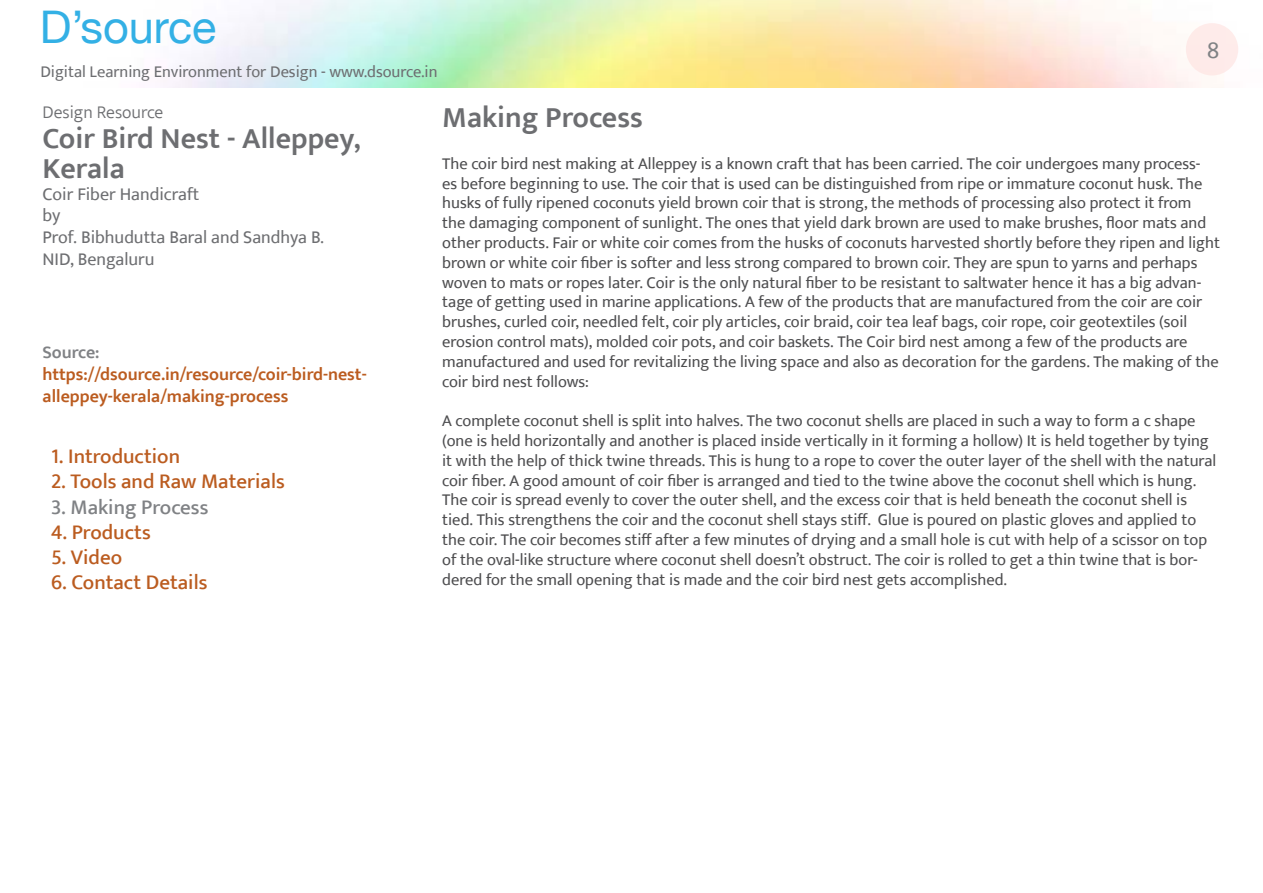
<style>
.page{position:relative;width:1263px;height:893px;background:#fff}
.page>*{position:absolute;margin:0;border:0;box-sizing:border-box;transform-origin:0 0}
.t1{font:45px "Helvetica Neue";color:#33b0e5}
.t2{font:600 30px/30px "Ek Mukta";color:#6d6e71}
.t3{font:24px "Ek Mukta";color:#808285}
.t4{font:500 21px "Ek Mukta";color:#bb5c20}
.t5{font:500 21px "Ek Mukta";color:#808285}
.t6{font:600 18px/21.6px "Ek Mukta";color:#bb5c20}
.t7{font:18px/21.6px "Ek Mukta";color:#6d6e71}
.t8{font:300 18px "Ek Mukta";color:#6d6e71}
.t9{font:600 18px "Ek Mukta";color:#808285}
.t10{font:16.5px/19.8px "Ek Mukta";color:#4d4d4f}
.t11{font:16.5px "Ek Mukta";color:#6d6e71}
</style>
<div class="page">
<div style="left:1186px;top:23px;width:52px;height:52px;background:#feebea;border-radius:50%"></div>
<h1 class="t1" style="left:40px;top:0;width:178px">D’source</h1>
<p class="t11" style="left:40px;top:62px;width:399px">Digital Learning Environment for Design - www.dsource.in</p>
<h3 class="t3" style="left:1207px;top:35px;width:14px">8</h3>
<p class="t8" style="left:43px;top:101px;width:122px">Design Resource</p>
<h2 class="t2" style="left:43px;top:123px;width:320px">Coir Bird Nest - Alleppey,<br>Kerala</h2>
<p class="t7" style="left:43px;top:183px;width:283px">Coir Fiber Handicraft<br>by<br>Prof. Bibhudutta Baral and Sandhya B.<br>NID, Bengaluru</p>
<p class="t9" style="left:43px;top:342px;width:59px">Source:</p>
<p class="t6" style="left:43px;top:363px;width:326px">https://dsource.in/resource/coir-bird-nest&shy;alleppey-kerala/making-process</p>
<p class="t4" style="left:51px;top:444px;width:131px">1. Introduction</p>
<p class="t4" style="left:51px;top:469px;width:235px">2. Tools and Raw Materials</p>
<p class="t5" style="left:51px;top:494px;width:159px">3. Making Process</p>
<p class="t4" style="left:51px;top:519px;width:101px">4. Products</p>
<p class="t4" style="left:51px;top:544px;width:73px">5. Video</p>
<p class="t4" style="left:51px;top:570px;width:158px">6. Contact Details</p>
<h2 class="t2" style="left:442px;top:102px;width:202px">Making Process</h2>
<p class="t10" style="left:442px;top:153px;width:779px">The coir bird nest making at Alleppey is a known craft that has been carried. The coir undergoes many process-<br>es before beginning to use. The coir that is used can be distinguished from ripe or immature coconut husk. The husks of fully ripened coconuts yield brown coir that is strong, the methods of processing also protect it from<br>the damaging component of sunlight. The ones that yield dark brown are used to make brushes, floor mats and other products. Fair or white coir comes from the husks of coconuts harvested shortly before they ripen and light brown or white coir fiber is softer and less strong compared to brown coir. They are spun to yarns and perhaps woven to mats or ropes later. Coir is the only natural fiber to be resistant to saltwater hence it has a big advan&shy;tage of getting used in marine applications. A few of the products that are manufactured from the coir are coir brushes, curled coir, needled felt, coir ply articles, coir braid, coir tea leaf bags, coir rope, coir geotextiles (soil erosion control mats), molded coir pots, and coir baskets. The Coir bird nest among a few of the products are manufactured and used for revitalizing the living space and also as decoration for the gardens. The making of the coir bird nest follows:</p>
<p class="t10" style="left:442px;top:411px;width:776px">A complete coconut shell is split into halves. The two coconut shells are placed in such a way to form a c shape (one is held horizontally and another is placed inside vertically in it forming a hollow) It is held together by tying it with the help of thick twine threads. This is hung to a rope to cover the outer layer of the shell with the natural coir fiber. A good amount of coir fiber is arranged and tied to the twine above the coconut shell which is hung.<br>The coir is spread evenly to cover the outer shell, and the excess coir that is held beneath the coconut shell is tied. This strengthens the coir and the coconut shell stays stiff. Glue is poured on plastic gloves and applied to the coir. The coir becomes stiff after a few minutes of drying and a small hole is cut with help of a scissor on top of the oval-like structure where coconut shell doesn’t obstruct. The coir is rolled to get a thin twine that is bor&shy;dered for the small opening that is made and the coir bird nest gets accomplished.</p>
</div>
